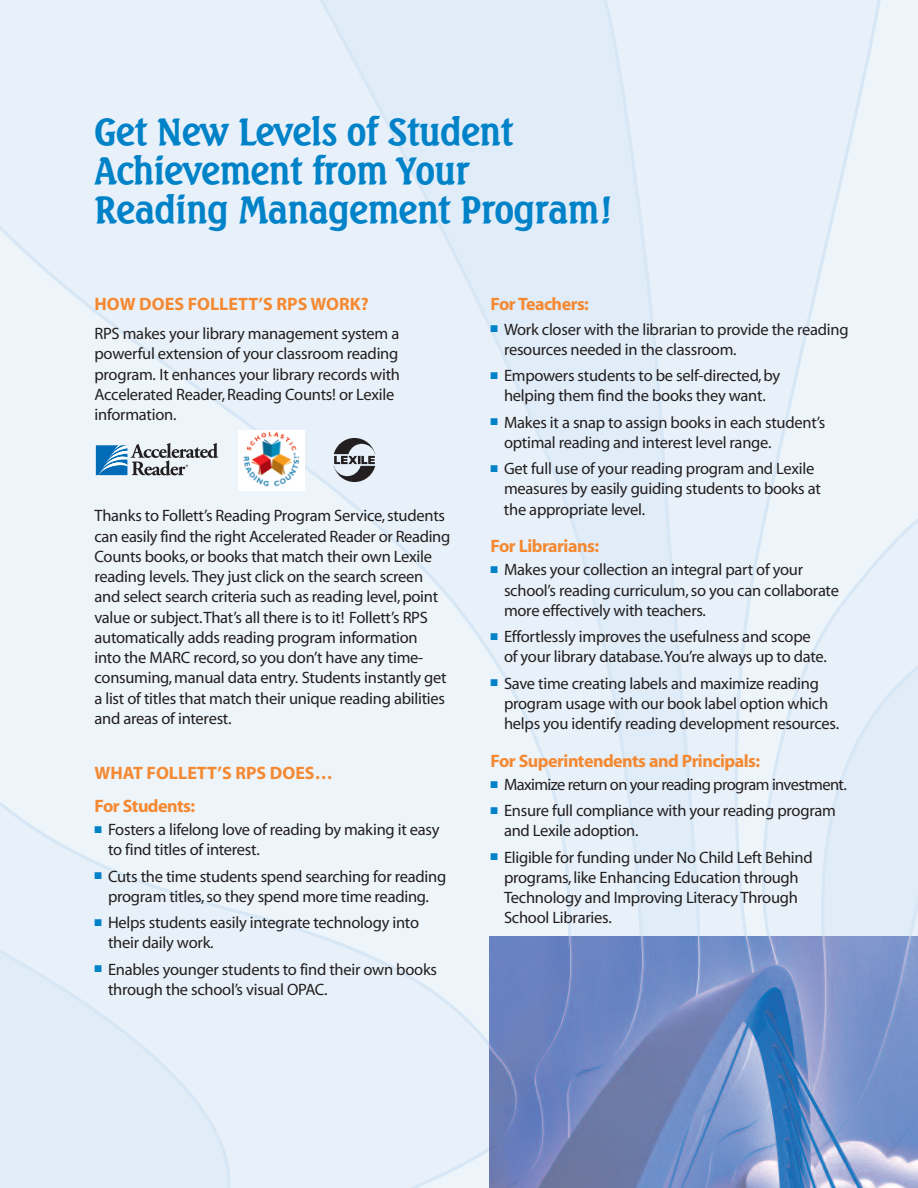
<style>
.page{position:relative;width:918px;height:1188px;background:#fff}
.page>*{position:absolute;margin:0;border:0;box-sizing:border-box;transform-origin:0 0}
.t1{font:700 36px/39px "Beach";color:#0082c8}
.t2{font:700 18px "Myriad";letter-spacing:-.03em;color:#f58932}
.t3{font:700 18px/33px "Myriad";color:#f58932}
.t4{font:16.5px/20.2px "Myriad";letter-spacing:-.015em;color:#231f20}
.t5{font:16.5px "Myriad";letter-spacing:-.035em;color:#231f20}
.s1{color:#0082c8}
</style>
<div class="page">
<div style="left:274px;top:948px;width:215px;height:240px;background:#e8f1f9"></div>
<div style="left:0;top:0;width:311px;height:948px;background:#e8f1f9"></div>
<div style="left:311px;top:0;width:285px;height:948px;background:#e8f1f9"></div>
<div style="left:596px;top:0;width:125px;height:936px;background:#e8f1f9"></div>
<div style="left:721px;top:0;width:197px;height:936px;background:#e8f1f9"></div>
<div style="left:750px;top:503px;width:168px;height:433px;background:#edf4fa"></div>
<div style="left:816px;top:642px;width:102px;height:294px;background:#e0ecf7"></div>
<svg style="left:0;top:160px;width:274px;height:1028px;background:#e9f1f9"></svg>
<svg style="left:96px;top:443px;width:122px;height:33px;background:#9cb3c4"></svg>
<img style="left:333px;top:438px;width:43px;height:43px">
<img style="left:238px;top:431px;width:67px;height:60px">
<img style="left:489px;top:936px;width:429px;height:252px">
<h1 class="t1" style="left:94px;top:112px;width:520px">Get New Levels of Student<br>Achievement from Your<br>Reading Management Program!</h1>
<p class="t3" style="left:94px;top:289px;width:276px">HOW DOES FOLLETT’S RPS WORK?</p>
<p class="t4" style="left:94px;top:325px;width:307px">RPS makes your library management system a powerful extension of your classroom reading program. It enhances your library records with Accelerated Reader, Reading Counts! or Lexile information.</p>
<p class="t4" style="left:94px;top:507px;width:357px">Thanks to Follett’s Reading Program Service, students can easily find the right Accelerated Reader or Reading Counts books,or books that match their own Lexile reading levels. They just click on the search screen and select search criteria such as reading level,point value or subject.That’s all there is to it! Follett’s RPS automatically adds reading program information<br>into the MARC record,so you don’t have any time&shy;consuming,manual data entry. Students instantly get a list of titles that match their unique reading abilities and areas of interest.</p>
<p class="t3" style="left:94px;top:758px;width:240px">WHAT FOLLETT’S RPS DOES…<br>For Students:</p>
<p class="t4" style="left:108px;top:821px;width:333px;text-indent:-14px"><span class="s1">■</span> Fosters a lifelong love of reading by making it easy to find titles of interest.</p>
<p class="t4" style="left:94px;top:867px;width:353px;text-align:center"><span class="s1">■</span> Cuts the time students spend searching for reading program titles, so they spend more time reading.</p>
<p class="t4" style="left:108px;top:914px;width:313px;text-indent:-14px"><span class="s1">■</span> Helps students easily integrate technology into their daily work.</p>
<p class="t4" style="left:108px;top:960px;width:331px;text-indent:-14px"><span class="s1">■</span> Enables younger students to find their own books through the school’s visual OPAC.</p>
<p class="t2" style="left:490px;top:297px;width:100px">For Teachers:</p>
<p class="t4" style="left:504px;top:320px;width:346px;text-indent:-14px"><span class="s1">■</span> Work closer with the librarian to provide the reading resources needed in the classroom.</p>
<p class="t4" style="left:490px;top:367px;width:291px;text-align:center"><span class="s1">■</span> Empowers students to be self-directed, by helping them find the books they want.</p>
<p class="t4" style="left:504px;top:413px;width:323px;text-indent:-14px"><span class="s1">■</span> Makes it a snap to assign books in each student’s optimal reading and interest level range.</p>
<p class="t4" style="left:504px;top:460px;width:318px;text-indent:-13px"><span class="s1">■</span> Get full use of your reading program and Lexile measures by easily guiding students to books at the appropriate level.</p>
<p class="t2" style="left:490px;top:540px;width:110px">For Librarians:</p>
<p class="t4" style="left:504px;top:561px;width:337px;text-indent:-14px"><span class="s1">■</span> Makes your collection an integral part of your school’s reading curriculum,so you can collaborate more effectively with teachers.</p>
<p class="t4" style="left:504px;top:628px;width:324px;text-indent:-14px"><span class="s1">■</span> Effortlessly improves the usefulness and scope of your library database.You’re always up to date.</p>
<p class="t4" style="left:504px;top:674px;width:337px;text-indent:-14px"><span class="s1">■</span> Save time creating labels and maximize reading program usage with our book label option which helps you identify reading development resources.</p>
<p class="t2" style="left:490px;top:754px;width:271px">For Superintendents and Principals:</p>
<p class="t5" style="left:490px;top:778px;width:358px"><span class="s1">■</span> Maximize return on your reading program investment.</p>
<p class="t4" style="left:504px;top:802px;width:333px;text-indent:-14px"><span class="s1">■</span> Ensure full compliance with your reading program and Lexile adoption.</p>
<p class="t4" style="left:504px;top:848px;width:310px;text-indent:-14px"><span class="s1">■</span> Eligible for funding under No Child Left Behind programs, like Enhancing Education through Technology and Improving Literacy Through School Libraries.</p>
</div>
